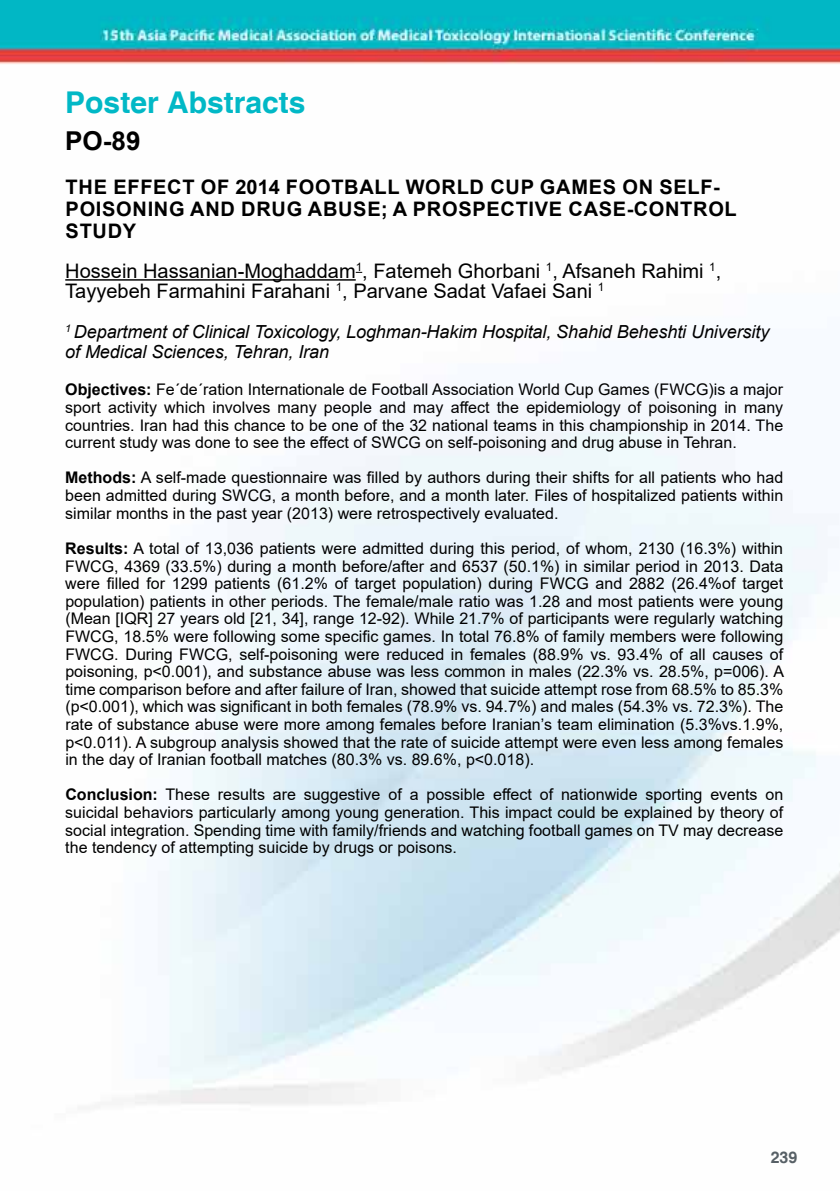
<style>
.page{position:relative;width:840px;height:1191px;background:#fff}
.page>*{position:absolute;margin:0;border:0;box-sizing:border-box;transform-origin:0 0}
.t1{font:700 30px "Helvetica";color:#01b8c6}
.t2{font:700 26px "Arial";color:#000}
.t3{font:20px/20px "Arial";color:#000}
.t4{font:700 20px/22px "Arial";letter-spacing:.035em;color:#000}
.t5{font:italic 18px/20px "Arial";letter-spacing:-.005em;color:#000}
.t6{font:16px/17.6px "Arial";color:#000;text-align:justify}
.t7{font:700 16px "Helvetica";color:#576066}
.s1{font-weight:700}
</style>
<div class="page">
<img style="left:0;top:0;width:839px;height:1105px">
<hr style="left:65px;top:279px;width:290px;height:2px;background:#000">
<h1 class="t1" style="left:65px;top:84px;width:242px">Poster Abstracts</h1>
<h2 class="t2" style="left:65px;top:122px;width:77px">PO-89</h2>
<p class="t4" style="left:66px;top:176px;width:672px">THE EFFECT OF 2014 FOOTBALL WORLD CUP GAMES ON SELF-<br>POISONING AND DRUG ABUSE; A PROSPECTIVE CASE-CONTROL<br>STUDY</p>
<p class="t3" style="left:65px;top:261px;width:657px">Hossein Hassanian-Moghaddam<sup>1</sup>, Fatemeh Ghorbani <sup>1</sup>, Afsaneh Rahimi <sup>1</sup>,<br>Tayyebeh Farmahini Farahani <sup>1</sup>, Parvane Sadat Vafaei Sani <sup>1</sup></p>
<p class="t5" style="left:65px;top:322px;width:705px"><sup>1</sup> Department of Clinical Toxicology, Loghman-Hakim Hospital, Shahid Beheshti University of Medical Sciences, Tehran, Iran</p>
<p class="t6" style="left:65px;top:381px;width:719px"><span class="s1">Objectives:</span> Fe´de´ration Internationale de Football Association World Cup Games (FWCG)is a major sport activity which involves many people and may affect the epidemiology of poisoning in many countries. Iran had this chance to be one of the 32 national teams in this championship in 2014. The current study was done to see the effect of SWCG on self-poisoning and drug abuse in Tehran.</p>
<p class="t6" style="left:65px;top:469px;width:719px"><span class="s1">Methods:</span> A self-made questionnaire was filled by authors during their shifts for all patients who had been admitted during SWCG, a month before, and a month later. Files of hospitalized patients within similar months in the past year (2013) were retrospectively evaluated.</p>
<p class="t6" style="left:65px;top:539px;width:720px"><span class="s1">Results:</span> A total of 13,036 patients were admitted during this period, of whom, 2130 (16.3%) within FWCG, 4369 (33.5%) during a month before/after and 6537 (50.1%) in similar period in 2013. Data were filled for 1299 patients (61.2% of target population) during FWCG and 2882 (26.4%of target population) patients in other periods. The female/male ratio was 1.28 and most patients were young (Mean [IQR] 27 years old [21, 34], range 12-92). While 21.7% of participants were regularly watching FWCG, 18.5% were following some specific games. In total 76.8% of family members were following FWCG. During FWCG, self-poisoning were reduced in females (88.9% vs. 93.4% of all causes of poisoning, p&lt;0.001), and substance abuse was less common in males (22.3% vs. 28.5%, p=006). A time comparison before and after failure of Iran, showed that suicide attempt rose from 68.5% to 85.3% (p&lt;0.001), which was significant in both females (78.9% vs. 94.7%) and males (54.3% vs. 72.3%). The rate of substance abuse were more among females before Iranian’s team elimination (5.3%vs.1.9%, p&lt;0.011). A subgroup analysis showed that the rate of suicide attempt were even less among females in the day of Iranian football matches (80.3% vs. 89.6%, p&lt;0.018).</p>
<p class="t6" style="left:65px;top:786px;width:719px"><span class="s1">Conclusion:</span> These results are suggestive of a possible effect of nationwide sporting events on suicidal behaviors particularly among young generation. This impact could be explained by theory of social integration. Spending time with family/friends and watching football games on TV may decrease the tendency of attempting suicide by drugs or poisons.</p>
<p class="t7" style="left:770px;top:1147px;width:28px">239</p>
</div>
